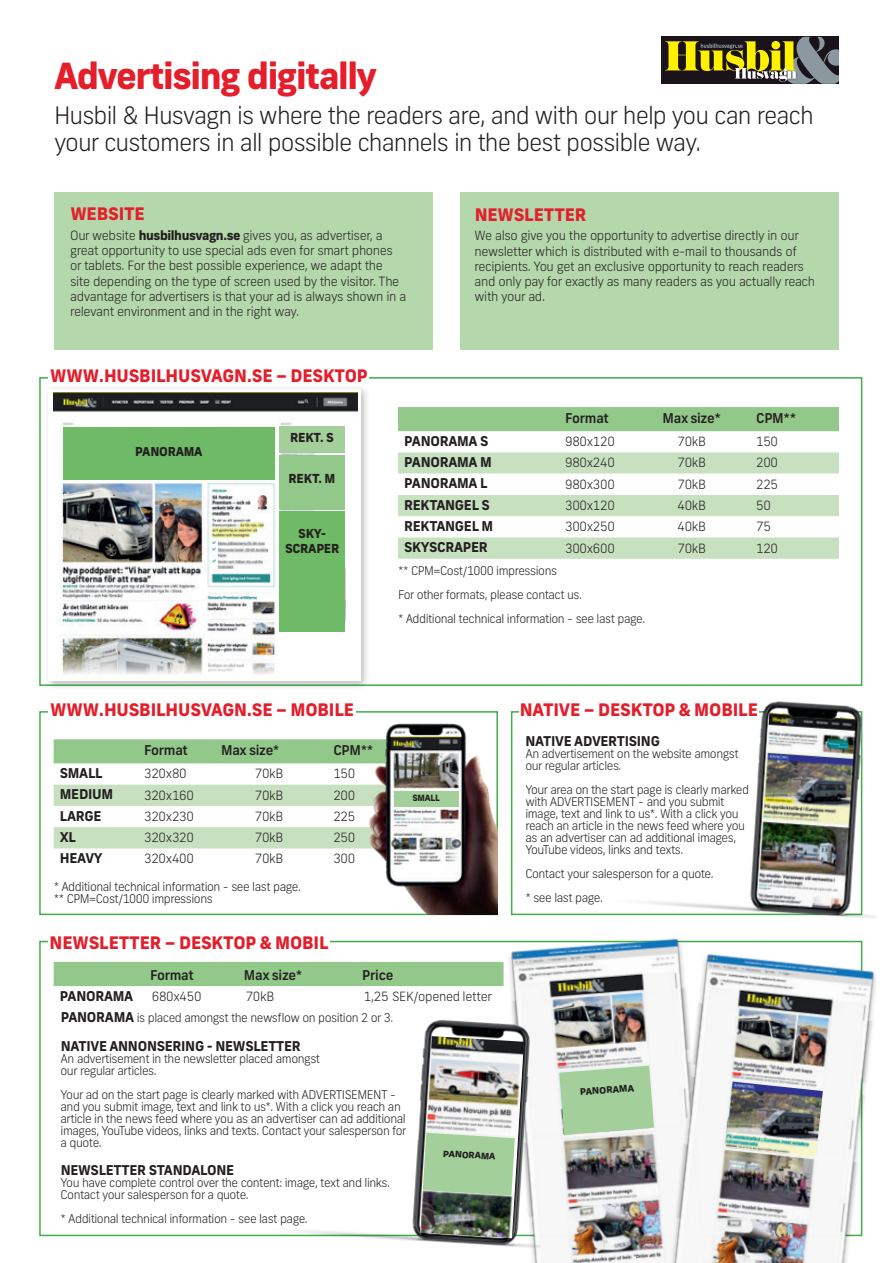
<style>
.page{position:relative;width:893px;height:1263px;background:#fff}
.page>*{position:absolute;margin:0;border:0;box-sizing:border-box;transform-origin:0 0}
.t1{font:800 36px "New Frank";letter-spacing:-.04em;color:#e41e2b}
.t2{font:300 24px/27px "New Frank";letter-spacing:-.04em;color:#231f20}
.t3{font:800 17.25px "New Frank";letter-spacing:-.01em;color:#e41e2b}
.t4{font:700 13.5px "New Frank";letter-spacing:-.02em;color:#231f20}
.t5{font:500 13.5px "New Frank";letter-spacing:-.025em;color:#231f20}
.t6{font:300 12.75px/15.3px "New Frank";letter-spacing:-.03em;color:#231f20}
.t7{font:800 12.45px/14.9px "New Frank";letter-spacing:-.02em;color:#231f20;text-align:center}
.t8{font:800 12.3px "New Frank";letter-spacing:-.02em;color:#231f20}
.t9{font:300 12px/12px "New Frank";letter-spacing:-.04em;color:#231f20}
.t10{font:800 9px "New Frank";color:#231f20;scale:1.1 1}
.t11{font:800 8.7px "New Frank";color:#231f20;scale:1.1 1}
.t12{font:800 8.55px "New Frank";letter-spacing:-.02em;color:#231f20}
.s1{font-weight:800}
.s2{font-weight:700;font-size:13.5px}
</style>
<div class="page">
<div style="left:54px;top:192px;width:379px;height:158px;background:#b5d7ac"></div>
<div style="left:460px;top:192px;width:379px;height:158px;background:#b5d7ac"></div>
<div style="left:398px;top:407px;width:441px;height:24px;background:#92c889"></div>
<svg style="left:398px;top:452px;width:441px;height:107px;fill:#c7e0bf"></svg>
<svg style="left:398px;top:474px;width:441px;height:21px"></svg>
<div style="left:661px;top:37px;width:178px;height:47px;background:#1a131b"></div>
<svg style="left:665px;top:37px;width:174px;height:47px"></svg>
<div style="left:54px;top:739px;width:307px;height:24px;background:#92c889"></div>
<svg style="left:54px;top:785px;width:307px;height:63px"></svg>
<div style="left:54px;top:962px;width:449px;height:24px;background:#92c889"></div>
<div style="left:44px;top:384px;width:326px;height:306px;background:#231f20;opacity:.3"></div>
<div style="left:49px;top:389px;width:312px;height:292px;background:#fff"></div>
<img style="left:53px;top:393px;width:304px;height:242px">
<img style="left:61px;top:635px;width:215px;height:39px">
<div style="left:279px;top:455px;width:66px;height:54px;background:#92c889"></div>
<div style="left:279px;top:511px;width:66px;height:121px;background:#6eba66"></div>
<div style="left:279px;top:427px;width:66px;height:26px;background:#a3cf9a"></div>
<div style="left:63px;top:427px;width:212px;height:53px;background:#6eba66"></div>
<img style="left:361px;top:711px;width:137px;height:203px">
<div style="left:395px;top:790px;width:64px;height:16px;background:#a3cf9a"></div>
<img style="left:595px;top:681px;width:281px;height:270px">
<img style="left:503px;top:936px;width:209px;height:327px">
<svg style="left:559px;top:1066px;width:95px;height:68px;background:#acd2a4"></svg>
<img style="left:249px;top:998px;width:306px;height:265px">
<img style="left:416px;top:1022px;width:113px;height:220px">
<img style="left:667px;top:951px;width:209px;height:312px">
<img style="left:725px;top:1081px;width:98px;height:76px">
<h1 class="t1" style="left:54px;top:52px;width:325px">Advertising digitally</h1>
<h2 class="t2" style="left:54px;top:102px;width:761px">Husbil &amp; Husvagn is where the readers are, and with our help you can reach your customers in all possible channels in the best possible way.</h2>
<h3 class="t3" style="left:70px;top:203px;width:76px">WEBSITE</h3>
<p class="t6" style="left:70px;top:228px;width:338px">Our website <span class="s1">husbilhusvagn.se</span> gives you, as advertiser, a great opportunity to use special ads even for smart phones or tablets. For the best possible experience, we adapt the<br>site depending on the type of screen used by the visitor. The advantage for advertisers is that your ad is always shown in a relevant environment and in the right way.</p>
<h3 class="t3" style="left:50px;top:364px;width:319px">WWW.HUSBILHUSVAGN.SE – DESKTOP</h3>
<h3 class="t3" style="left:475px;top:203px;width:113px">NEWSLETTER</h3>
<p class="t6" style="left:475px;top:228px;width:342px">We also give you the opportunity to advertise directly in our newsletter which is distributed with e-mail to thousands of recipients. You get an exclusive opportunity to reach readers and only pay for exactly as many readers as you actually reach with your ad.</p>
<p class="t5" style="left:565px;top:409px;width:45px">Format</p>
<p class="t5" style="left:663px;top:409px;width:60px">Max size*</p>
<p class="t5" style="left:756px;top:409px;width:42px">CPM**</p>
<p class="t8" style="left:135px;top:443px;width:69px">PANORAMA</p>
<p class="t7" style="left:290px;top:430px;width:45px">REKT. S</p>
<p class="t7" style="left:289px;top:471px;width:48px">REKT. M</p>
<p class="t7" style="left:285px;top:526px;width:56px">SKY-<br>SCRAPER</p>
<p class="t4" style="left:404px;top:432px;width:86px">PANORAMA S</p>
<p class="t6" style="left:565px;top:434px;width:51px">980x120</p>
<p class="t6" style="left:677px;top:434px;width:30px">70kB</p>
<p class="t6" style="left:756px;top:434px;width:23px">150</p>
<p class="t4" style="left:404px;top:453px;width:89px">PANORAMA M</p>
<p class="t6" style="left:565px;top:455px;width:51px">980x240</p>
<p class="t6" style="left:677px;top:455px;width:30px">70kB</p>
<p class="t6" style="left:756px;top:455px;width:23px">200</p>
<p class="t4" style="left:404px;top:475px;width:85px">PANORAMA L</p>
<p class="t6" style="left:565px;top:476px;width:51px">980x300</p>
<p class="t6" style="left:677px;top:476px;width:30px">70kB</p>
<p class="t6" style="left:756px;top:476px;width:23px">225</p>
<p class="t4" style="left:404px;top:496px;width:87px">REKTANGEL S</p>
<p class="t6" style="left:565px;top:498px;width:51px">300x120</p>
<p class="t6" style="left:677px;top:498px;width:30px">40kB</p>
<p class="t6" style="left:756px;top:498px;width:16px">50</p>
<p class="t4" style="left:404px;top:517px;width:91px">REKTANGEL M</p>
<p class="t6" style="left:565px;top:519px;width:51px">300x250</p>
<p class="t6" style="left:677px;top:519px;width:30px">40kB</p>
<p class="t6" style="left:756px;top:519px;width:16px">75</p>
<p class="t4" style="left:404px;top:539px;width:85px">SKYSCRAPER</p>
<p class="t6" style="left:565px;top:540px;width:51px">300x600</p>
<p class="t6" style="left:677px;top:540px;width:30px">70kB</p>
<p class="t6" style="left:756px;top:540px;width:23px">120</p>
<p class="t9" style="left:398px;top:559px;width:249px;line-height:24px">** CPM=Cost/1000 impressions<br>For other formats, please contact us.<br>* Additional technical information - see last page.</p>
<h3 class="t3" style="left:50px;top:698px;width:305px">WWW.HUSBILHUSVAGN.SE – MOBILE</h3>
<h3 class="t3" style="left:520px;top:698px;width:240px">NATIVE – DESKTOP &amp; MOBILE</h3>
<p class="t5" style="left:144px;top:741px;width:45px">Format</p>
<p class="t5" style="left:221px;top:741px;width:60px">Max size*</p>
<p class="t5" style="left:333px;top:741px;width:42px">CPM**</p>
<p class="t4" style="left:60px;top:764px;width:44px">SMALL</p>
<p class="t6" style="left:144px;top:766px;width:44px">320x80</p>
<p class="t6" style="left:255px;top:766px;width:30px">70kB</p>
<p class="t6" style="left:333px;top:766px;width:23px">150</p>
<p class="t4" style="left:60px;top:786px;width:55px">MEDIUM</p>
<p class="t6" style="left:144px;top:787px;width:51px">320x160</p>
<p class="t6" style="left:255px;top:787px;width:30px">70kB</p>
<p class="t6" style="left:333px;top:787px;width:23px">200</p>
<p class="t4" style="left:60px;top:807px;width:43px">LARGE</p>
<p class="t6" style="left:144px;top:809px;width:51px">320x230</p>
<p class="t6" style="left:255px;top:809px;width:30px">70kB</p>
<p class="t6" style="left:333px;top:809px;width:23px">225</p>
<p class="t4" style="left:60px;top:828px;width:18px">XL</p>
<p class="t6" style="left:144px;top:830px;width:51px">320x320</p>
<p class="t6" style="left:255px;top:830px;width:30px">70kB</p>
<p class="t6" style="left:333px;top:830px;width:23px">250</p>
<p class="t4" style="left:60px;top:849px;width:44px">HEAVY</p>
<p class="t6" style="left:144px;top:851px;width:51px">320x400</p>
<p class="t6" style="left:255px;top:851px;width:30px">70kB</p>
<p class="t6" style="left:333px;top:851px;width:23px">300</p>
<p class="t9" style="left:54px;top:880px;width:249px">* Additional technical information - see last page. ** CPM=Cost/1000 impressions</p>
<h3 class="t3" style="left:50px;top:932px;width:281px">NEWSLETTER – DESKTOP &amp; MOBIL</h3>
<p class="t5" style="left:150px;top:966px;width:45px">Format</p>
<p class="t5" style="left:244px;top:966px;width:60px">Max size*</p>
<p class="t5" style="left:362px;top:966px;width:33px">Price</p>
<p class="t12" style="left:412px;top:792px;width:29px">SMALL</p>
<p class="t4" style="left:60px;top:987px;width:75px">PANORAMA</p>
<p class="t6" style="left:152px;top:989px;width:51px">680x450</p>
<p class="t6" style="left:246px;top:989px;width:30px">70kB</p>
<p class="t6" style="left:364px;top:989px;width:130px">1,25 SEK/opened letter</p>
<p class="t9" style="left:61px;top:1012px;width:334px"><span class="s2">PANORAMA</span> is placed amongst the newsflow on position 2 or 3.</p>
<p class="t4" style="left:61px;top:1037px;width:242px">NATIVE ANNONSERING - NEWSLETTER</p>
<p class="t9" style="left:61px;top:1052px;width:261px">An advertisement in the newsletter placed amongst our regular articles.</p>
<p class="t9" style="left:61px;top:1088px;width:348px">Your ad on the start page is clearly marked with ADVERTISEMENT - and you submit image, text and link to us*. With a click you reach an article in the news feed where you as an advertiser can ad additional images, YouTube videos, links and texts. Contact your salesperson for a quote.</p>
<p class="t4" style="left:61px;top:1162px;width:175px">NEWSLETTER STANDALONE</p>
<p class="t9" style="left:61px;top:1177px;width:331px">You have complete control over the content: image, text and links.<br>Contact your salesperson for a quote.</p>
<p class="t9" style="left:61px;top:1213px;width:249px">* Additional technical information - see last page.</p>
<p class="t11" style="left:443px;top:1148px;width:49px;rotate:3deg">PANORAMA</p>
<p class="t4" style="left:525px;top:732px;width:136px">NATIVE ADVERTISING</p>
<p class="t9" style="left:525px;top:747px;width:215px">An advertisement on the website amongst our regular articles.</p>
<p class="t9" style="left:525px;top:783px;width:225px">Your area on the start page is clearly marked with ADVERTISEMENT - and you submit image, text and link to us*. With a click you reach an article in the news feed where you as an advertiser can ad additional images, YouTube videos, links and texts.</p>
<p class="t9" style="left:525px;top:861px;width:190px;line-height:24px">Contact your salesperson for a quote. * see last page.</p>
<p class="t10" style="left:579px;top:1086px;width:51px;rotate:-5deg">PANORAMA</p>
</div>
